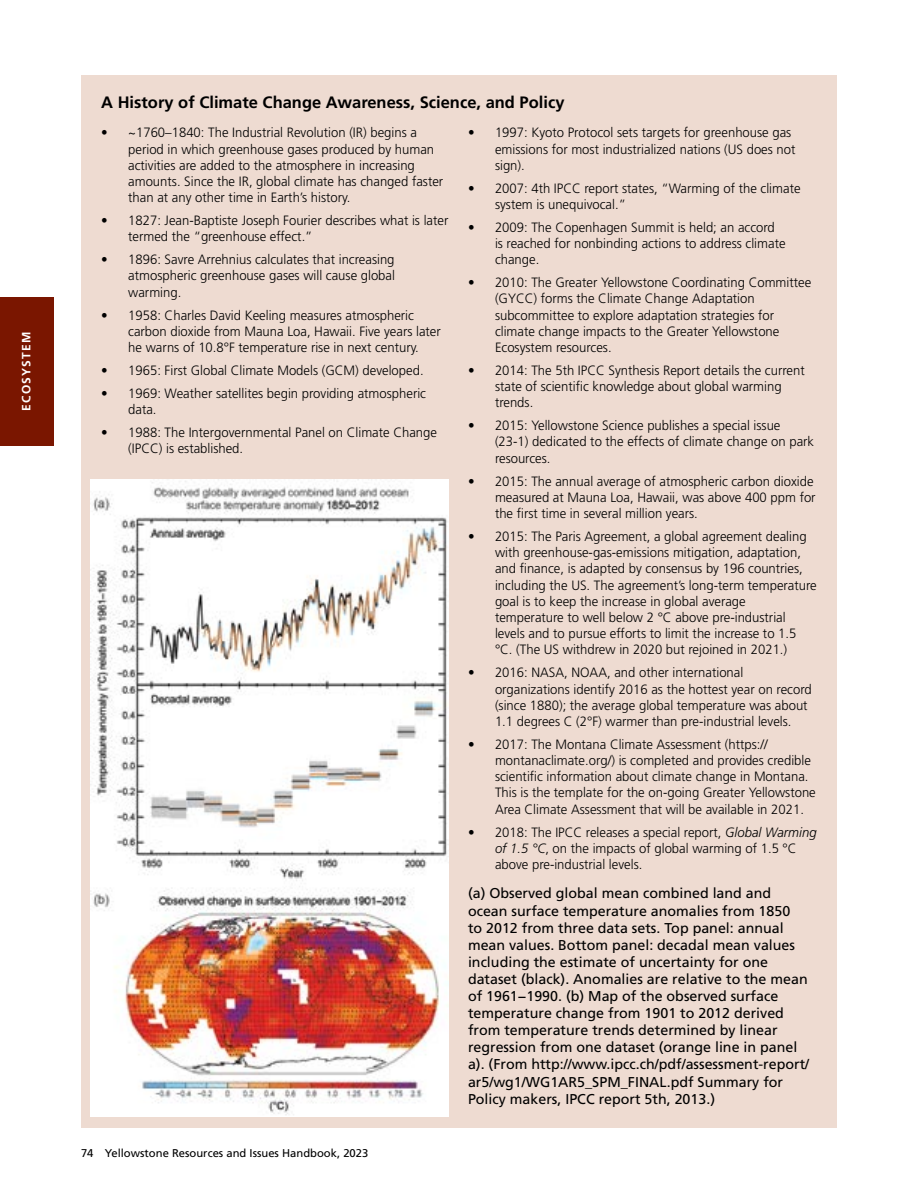
<style>
.page{position:relative;width:918px;height:1188px;background:#fff}
.page>*{position:absolute;margin:0;border:0;box-sizing:border-box;transform-origin:0 0}
.Sidebar__Title{font:700 16.5px "Frutiger LT Std";color:#000}
.Graphic_Caption{font:14.25px/17.1px "Frutiger LT Std";color:#000}
.t1{font:300 13.5px/16.2px "Frutiger LT Std";color:#000}
.t2{font:700 12px "Frutiger LT Std";letter-spacing:.1em;color:#fff}
.t3{font:11.25px "Frutiger LT Std";color:#000}
.s1{font-style:italic}
</style>
<div class="page">
<div style="left:0;top:297px;width:54px;height:149px;background:#7a1600"></div>
<div style="left:81px;top:75px;width:756px;height:1052px;background:#eedbd1"></div>
<img style="left:90px;top:480px;width:359px;height:636px">
<p class="t2" style="left:19px;top:411px;width:80px;rotate:-90deg">ECOSYSTEM</p>
<h1 class="Sidebar__Title" style="left:101px;top:92px;width:465px">A History of Climate Change Awareness, Science, and Policy</h1>
<p class="t1" style="left:128px;top:125px;width:317px;text-indent:-27px">• ~1760–1840: The Industrial Revolution (IR) begins a period in which greenhouse gases produced by human activities are added to the atmosphere in increasing amounts. Since the IR, global climate has changed faster than at any other time in Earth’s history.</p>
<p class="t1" style="left:128px;top:213px;width:322px;text-indent:-27px">• 1827: Jean-Baptiste Joseph Fourier describes what is later termed the “greenhouse effect.”</p>
<p class="t1" style="left:128px;top:252px;width:268px;text-align:justify;text-indent:-27px">• 1896: Savre Arrehnius calculates that increasing atmospheric greenhouse gases will cause global warming.</p>
<p class="t1" style="left:128px;top:307px;width:314px;text-indent:-27px">• 1958: Charles David Keeling measures atmospheric carbon dioxide from Mauna Loa, Hawaii. Five years later he warns of 10.8°F temperature rise in next century.</p>
<p class="t1" style="left:101px;top:362px;width:324px">• 1965: First Global Climate Models (GCM) developed.</p>
<p class="t1" style="left:128px;top:385px;width:299px;text-indent:-27px">• 1969: Weather satellites begin providing atmospheric data.</p>
<p class="t1" style="left:128px;top:424px;width:310px;text-indent:-27px">• 1988: The Intergovernmental Panel on Climate Change (IPCC) is established.</p>
<p class="t1" style="left:495px;top:125px;width:302px;text-indent:-27px">• 1997: Kyoto Protocol sets targets for greenhouse gas emissions for most industrialized nations (US does not sign).</p>
<p class="t1" style="left:495px;top:180px;width:307px;text-indent:-27px">• 2007: 4th IPCC report states, “Warming of the climate system is unequivocal.”</p>
<p class="t1" style="left:495px;top:219px;width:292px;text-indent:-27px">• 2009: The Copenhagen Summit is held; an accord is reached for nonbinding actions to address climate change.</p>
<p class="t1" style="left:495px;top:275px;width:318px;text-indent:-27px">• 2010: The Greater Yellowstone Coordinating Committee (GYCC) forms the Climate Change Adaptation subcommittee to explore adaptation strategies for climate change impacts to the Greater Yellowstone Ecosystem resources.</p>
<p class="t1" style="left:495px;top:362px;width:311px;text-indent:-27px">• 2014: The 5th IPCC Synthesis Report details the current state of scientific knowledge about global warming trends.</p>
<p class="t1" style="left:495px;top:418px;width:321px;text-indent:-27px">• 2015: Yellowstone Science publishes a special issue (23-1) dedicated to the effects of climate change on park resources.</p>
<p class="t1" style="left:495px;top:473px;width:322px;text-indent:-27px">• 2015: The annual average of atmospheric carbon dioxide measured at Mauna Loa, Hawaii, was above 400 ppm for the first time in several million years.</p>
<p class="t1" style="left:495px;top:528px;width:323px;text-indent:-27px">• 2015: The Paris Agreement, a global agreement dealing with greenhouse-gas-emissions mitigation, adaptation, and finance, is adapted by consensus by 196 countries, including the US. The agreement’s long-term temperature goal is to keep the increase in global average temperature to well below 2 °C above pre-industrial levels and to pursue efforts to limit the increase to 1.5 °C. (The US withdrew in 2020 but rejoined in 2021.)</p>
<p class="t1" style="left:495px;top:665px;width:318px;text-indent:-27px">• 2016: NASA, NOAA, and other international organizations identify 2016 as the hottest year on record (since 1880); the average global temperature was about 1.1 degrees C (2°F) warmer than pre-industrial levels.</p>
<p class="t1" style="left:495px;top:736px;width:322px;text-indent:-27px">• 2017: The Montana Climate Assessment (https:// montanaclimate.org/) is completed and provides credible scientific information about climate change in Montana.<br>This is the template for the on-going Greater Yellowstone Area Climate Assessment that will be available in 2021.</p>
<p class="t1" style="left:495px;top:824px;width:323px;text-indent:-27px">• 2018: The IPCC releases a special report, <span class="s1">Global Warming of 1.5 °C</span>, on the impacts of global warming of 1.5 °C above pre-industrial levels.</p>
<p class="Graphic_Caption" style="left:468px;top:885px;width:343px">(a) Observed global mean combined land and ocean surface temperature anomalies from 1850<br>to 2012 from three data sets. Top panel: annual mean values. Bottom panel: decadal mean values including the estimate of uncertainty for one dataset (black). Anomalies are relative to the mean of 1961−1990. (b) Map of the observed surface temperature change from 1901 to 2012 derived from temperature trends determined by linear regression from one dataset (orange line in panel a). (From http://www.ipcc.ch/pdf/assessment-report/ ar5/wg1/WG1AR5_SPM_FINAL.pdf Summary for Policy makers, IPCC report 5th, 2013.)</p>
<p class="t3" style="left:81px;top:1147px;width:289px">74 Yellowstone Resources and Issues Handbook, 2023</p>
</div>
